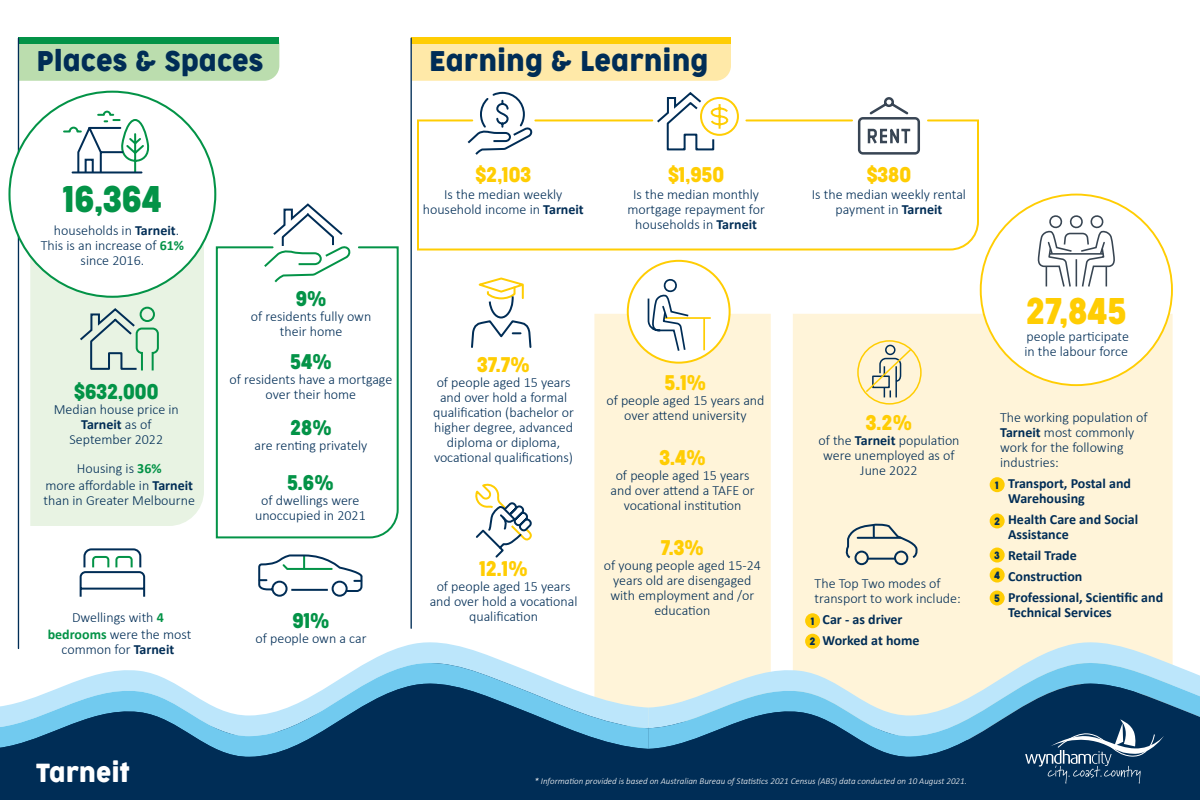
<style>
.page{position:relative;width:1200px;height:800px;background:#fff}
.page>*{position:absolute;margin:0;border:0;box-sizing:border-box;transform-origin:0 0}
.t1{font:35px "Cocogoose Condensed";color:#ffcd03}
.t2{font:35px "Cocogoose Condensed";color:#039347}
.t3{font:26.8px "Cocogoose Narrow";color:#002d56}
.t4{font:24.7px "Cocogoose Narrow";color:#fff}
.t5{font:20px "Cocogoose Condensed";color:#ffcd03}
.t6{font:20px "Cocogoose Condensed";color:#039347}
.t7{font:300 14px/15px "Calibri";color:#002d56;text-align:center}
.t8{font:700 14px/21px "Calibri";color:#002d56}
.t9{font:10px/20.5px "Cocogoose Narrow";color:#002d56}
.t10{font:italic 300 9px "Calibri";color:#fff}
.s1{font-weight:700}
.s2{font-weight:700;color:#039347}
</style>
<div class="page">
<div style="left:594px;top:314px;width:177px;height:323px;background:#fff4d9"></div>
<div style="left:793px;top:314px;width:380px;height:323px;background:#fff4d9"></div>
<div style="left:981px;top:195px;width:191px;height:190px;background:#fff;border-radius:50%"></div>
<svg style="left:1037px;top:215px;width:78px;height:72px"></svg>
<div style="left:805px;top:613px;width:15px;height:15px;background:#ffcd03;border-radius:50%"></div>
<div style="left:805px;top:634px;width:15px;height:15px;background:#ffcd03;border-radius:50%"></div>
<svg style="left:845px;top:522px;width:73px;height:62px;background:#e0dcc9"></svg>
<div style="left:857px;top:340px;width:65px;height:65px;border:2px solid #ffcd03;border-radius:50%"></div>
<svg style="left:864px;top:344px;width:49px;height:53px;background:#e3dcbe"></svg>
<div style="left:0;top:778px;width:1200px;height:22px;background:#002d56"></div>
<svg style="left:17px;top:637px;width:631px;height:21px"></svg>
<svg style="left:86px;top:658px;width:562px;height:20px"></svg>
<svg style="left:0;top:678px;width:648px;height:100px;background:#4d7d9d"></svg>
<svg style="left:648px;top:637px;width:525px;height:21px;background:#f7f2db"></svg>
<svg style="left:648px;top:658px;width:552px;height:20px;background:#e1ede5"></svg>
<svg style="left:648px;top:678px;width:552px;height:100px;background:#5786a2"></svg>
<svg style="left:1025px;top:719px;width:139px;height:64px;background:#244b6e"></svg>
<svg style="left:215px;top:246px;width:184px;height:293px"></svg>
<div style="left:19px;top:44px;width:260px;height:37px;background:#bbddae"></div>
<div style="left:412px;top:44px;width:319px;height:37px;background:#ffe9a8"></div>
<div style="left:18px;top:38px;width:261px;height:6px;background:#039347"></div>
<div style="left:411px;top:38px;width:320px;height:6px;background:#ffcd03"></div>
<hr style="left:18px;top:38px;width:1px;height:610px;background:#002d56">
<hr style="left:411px;top:38px;width:1px;height:590px;background:#002d56">
<div style="left:30px;top:242px;width:174px;height:284px;background:#e8f3e3"></div>
<div style="left:9px;top:92px;width:206px;height:205px;background:#fff;border-radius:50%"></div>
<svg style="left:63px;top:110px;width:87px;height:64px"></svg>
<div style="left:85px;top:159px;width:9px;height:14px;border:2px solid #002d56"></div>
<hr style="left:73px;top:171px;width:69px;height:2px;background:#002d56">
<svg style="left:660px;top:92px;width:70px;height:26px"></svg>
<div style="left:700px;top:97px;width:39px;height:39px;border:2px solid #ffcd03;border-radius:50%"></div>
<svg style="left:258px;top:554px;width:105px;height:43px"></svg>
<svg style="left:79px;top:548px;width:67px;height:49px"></svg>
<svg style="left:262px;top:203px;width:91px;height:82px"></svg>
<svg style="left:471px;top:277px;width:61px;height:71px"></svg>
<svg style="left:480px;top:91px;width:45px;height:27px"></svg>
<div style="left:628px;top:261px;width:102px;height:102px;background:#fff;border-radius:50%"></div>
<div style="left:627px;top:260px;width:104px;height:104px;border:2px solid #ffcd03;border-radius:50%"></div>
<hr style="left:664px;top:317px;width:47px;height:2px;background:#ffcd03">
<svg style="left:647px;top:279px;width:43px;height:74px"></svg>
<hr style="left:703px;top:318px;width:2px;height:32px;background:#ffcd03">
<div style="left:990px;top:477px;width:15px;height:15px;background:#ffcd03;border-radius:50%"></div>
<div style="left:990px;top:513px;width:15px;height:15px;background:#ffcd03;border-radius:50%"></div>
<div style="left:990px;top:548px;width:15px;height:15px;background:#ffcd03;border-radius:50%"></div>
<div style="left:990px;top:568px;width:15px;height:15px;background:#ffcd03;border-radius:50%"></div>
<div style="left:990px;top:591px;width:15px;height:15px;background:#ffcd03;border-radius:50%"></div>
<svg style="left:860px;top:97px;width:58px;height:21px"></svg>
<svg style="left:78px;top:306px;width:82px;height:66px;background:#c5dbcd"></svg>
<svg style="left:475px;top:483px;width:57px;height:75px"></svg>
<svg style="left:417px;top:118px;width:562px;height:133px"></svg>
<h2 class="t3" style="left:37px;top:42px;width:229px">Places &amp; Spaces</h2>
<h2 class="t3" style="left:429px;top:42px;width:281px">Earning &amp; Learning</h2>
<h1 class="t2" style="left:63px;top:175px;width:100px">16,364</h1>
<p class="t7" style="left:41px;top:223px;width:145px">households in <span class="s1">Tarneit</span>.<br>This is an increase of <span class="s2">61% </span>since 2016.</p>
<h3 class="t6" style="left:74px;top:378px;width:86px">$632,000</h3>
<p class="t7" style="left:54px;top:402px;width:127px">Median house price in<br><span class="s1">Tarneit</span> as of<br>September 2022</p>
<p class="t7" style="left:45px;top:460px;width:149px;line-height:17px">Housing is <span class="s2">36%<br></span>more affordable in <span class="s1">Tarneit</span></p>
<p class="t7" style="left:44px;top:493px;width:153px">than in Greater Melbourne</p>
<p class="t7" style="left:48px;top:609px;width:145px;line-height:17px">Dwellings with <span class="s2">4 bedrooms</span> were the most</p>
<p class="t7" style="left:62px;top:642px;width:114px">common for <span class="s1">Tarneit</span></p>
<h3 class="t6" style="left:296px;top:285px;width:32px">9%</h3>
<p class="t7" style="left:251px;top:309px;width:122px">of residents fully own their home</p>
<h3 class="t6" style="left:290px;top:348px;width:43px">54%</h3>
<p class="t7" style="left:230px;top:372px;width:164px">of residents have a mortgage over their home</p>
<h3 class="t6" style="left:290px;top:414px;width:43px">28%</h3>
<p class="t7" style="left:255px;top:438px;width:114px">are renting privately</p>
<h3 class="t6" style="left:287px;top:469px;width:48px">5.6%</h3>
<p class="t7" style="left:255px;top:493px;width:112px">of dwellings were unoccupied in 2021</p>
<h3 class="t6" style="left:292px;top:607px;width:39px">91%</h3>
<p class="t7" style="left:256px;top:631px;width:113px">of people own a car</p>
<h3 class="t5" style="left:475px;top:161px;width:57px">$2,103</h3>
<p class="t7" style="left:423px;top:187px;width:163px">Is the median weekly household income in <span class="s1">Tarneit</span></p>
<h3 class="t5" style="left:668px;top:161px;width:58px">$1,950</h3>
<p class="t7" style="left:627px;top:187px;width:139px">Is the median monthly mortgage repayment for households in <span class="s1">Tarneit</span></p>
<h3 class="t5" style="left:477px;top:351px;width:54px">37.7%</h3>
<p class="t7" style="left:433px;top:375px;width:142px">of people aged 15 years and over hold a formal qualification (bachelor or higher degree, advanced diploma or diploma, vocational qualifications)</p>
<h3 class="t5" style="left:479px;top:555px;width:50px">12.1%</h3>
<p class="t7" style="left:430px;top:579px;width:149px">of people aged 15 years and over hold a vocational qualification</p>
<h3 class="t5" style="left:665px;top:368px;width:43px">5.1%</h3>
<p class="t7" style="left:606px;top:392px;width:160px">of people aged 15 years and over attend university</p>
<h3 class="t5" style="left:659px;top:444px;width:48px">3.4%</h3>
<p class="t7" style="left:611px;top:468px;width:146px">of people aged 15 years and over attend a TAFE or vocational institution</p>
<h3 class="t5" style="left:661px;top:534px;width:45px">7.3%</h3>
<p class="t7" style="left:604px;top:558px;width:159px">of young people aged 15-24 years old are disengaged with employment and /or education</p>
<h3 class="t5" style="left:867px;top:161px;width:46px">$380</h3>
<p class="t7" style="left:812px;top:187px;width:156px">Is the median weekly rental payment in <span class="s1">Tarneit</span></p>
<h3 class="t5" style="left:866px;top:409px;width:48px">3.2%</h3>
<p class="t7" style="left:818px;top:433px;width:143px">of the <span class="s1">Tarneit</span> population were unemployed as of<br>June 2022</p>
<p class="t7" style="left:815px;top:576px;width:148px;text-align:left">The Top Two modes of transport to work include:</p>
<p class="t8" style="left:823px;top:609px;width:98px">Car - as driver<br>Worked at home</p>
<p class="t9" style="left:810px;top:611px;width:8px">1<br>2</p>
<h1 class="t1" style="left:1026px;top:286px;width:102px">27,845</h1>
<p class="t7" style="left:1024px;top:328px;width:106px;text-align:left">people participate in the labour force</p>
<p class="t7" style="left:1000px;top:410px;width:149px;text-align:left">The working population of<br><span class="s1">Tarneit</span> most commonly work for the following industries:</p>
<p class="t8" style="left:1008px;top:476px;width:124px;line-height:15px">Transport, Postal and<br>Warehousing</p>
<p class="t8" style="left:1008px;top:512px;width:132px;line-height:15px">Health Care and Social<br>Assistance</p>
<p class="t8" style="left:1008px;top:545px;width:157px">Retail Trade<br>Construction<br>Professional, Scientific and</p>
<p class="t8" style="left:1008px;top:602px;width:105px">Technical Services</p>
<p class="t9" style="left:995px;top:475px;width:5px">1</p>
<p class="t9" style="left:994px;top:511px;width:8px">2</p>
<p class="t9" style="left:994px;top:546px;width:7px;line-height:20px">3<br>4</p>
<p class="t9" style="left:994px;top:588px;width:7px">5</p>
<h3 class="t4" style="left:36px;top:755px;width:95px">Tarneit</h3>
<p class="t10" style="left:534px;top:775px;width:434px">* Information provided is based on Australian Bureau of Statistics 2021 Census (ABS) data conducted on 10 August 2021.</p>
</div>
